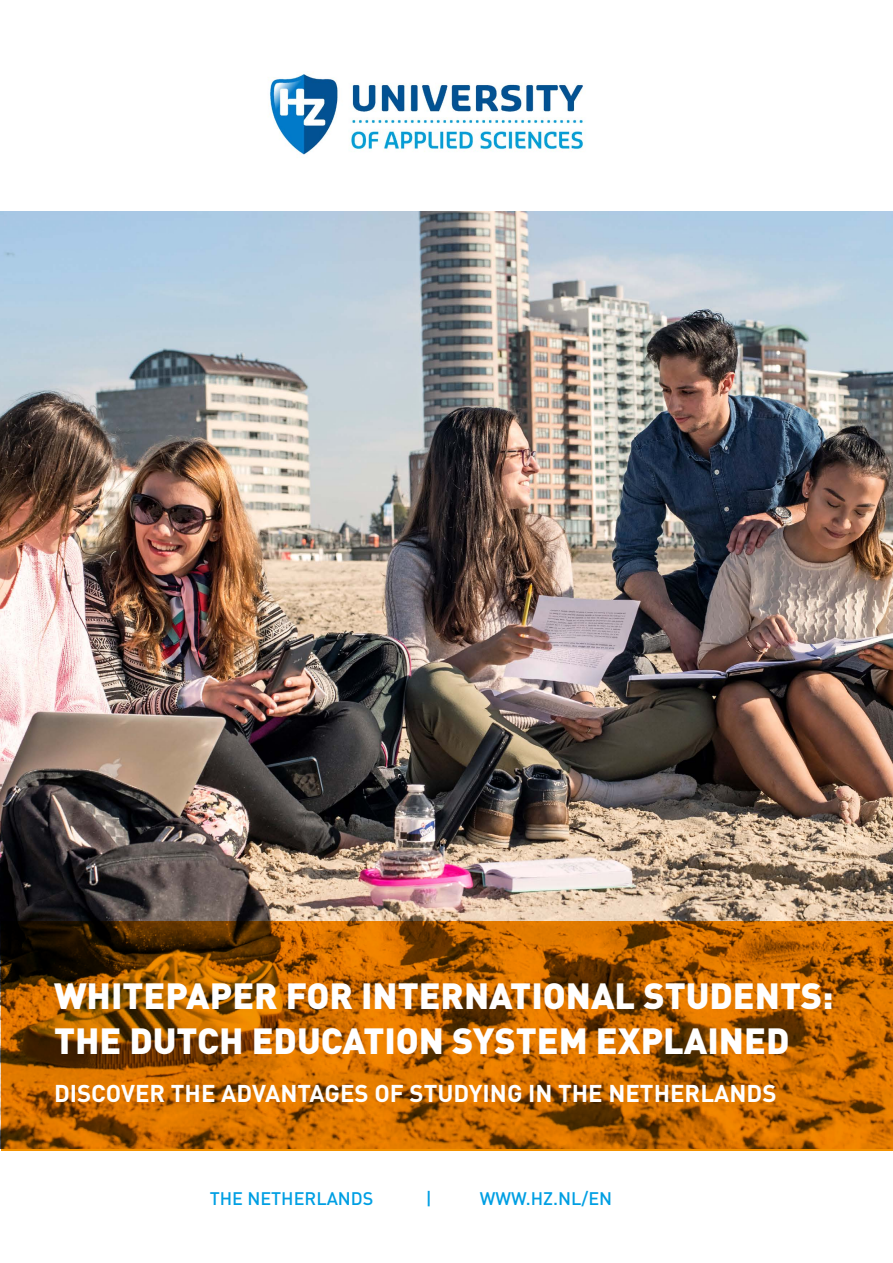
<style>
.page{position:relative;width:893px;height:1263px;background:#fff}
.page>*{position:absolute;margin:0;border:0;box-sizing:border-box;transform-origin:0 0}
.t1{font:900 36px/45px "DINOT";color:#fff}
.t2{font:700 24px "DINOT";color:#fff}
.t3{font:500 18px "DINOT";color:#009fe3}
</style>
<div class="page">
<img style="left:0;top:211px;width:893px;height:938px">
<svg style="left:2px;top:921px;width:891px;height:229px"></svg>
<img style="left:269px;top:74px;width:316px;height:81px">
<p class="t1" style="left:54px;top:972px;width:781px">WHITEPAPER FOR INTERNATIONAL STUDENTS:<br>THE DUTCH EDUCATION SYSTEM EXPLAINED</p>
<p class="t2" style="left:54px;top:1078px;width:724px">DISCOVER THE ADVANTAGES OF STUDYING IN THE NETHERLANDS</p>
<p class="t3" style="left:210px;top:1187px;width:165px">THE NETHERLANDS</p>
<p class="t3" style="left:426px;top:1187px;width:8px">|</p>
<p class="t3" style="left:480px;top:1187px;width:134px">WWW.HZ.NL/EN</p>
</div>
